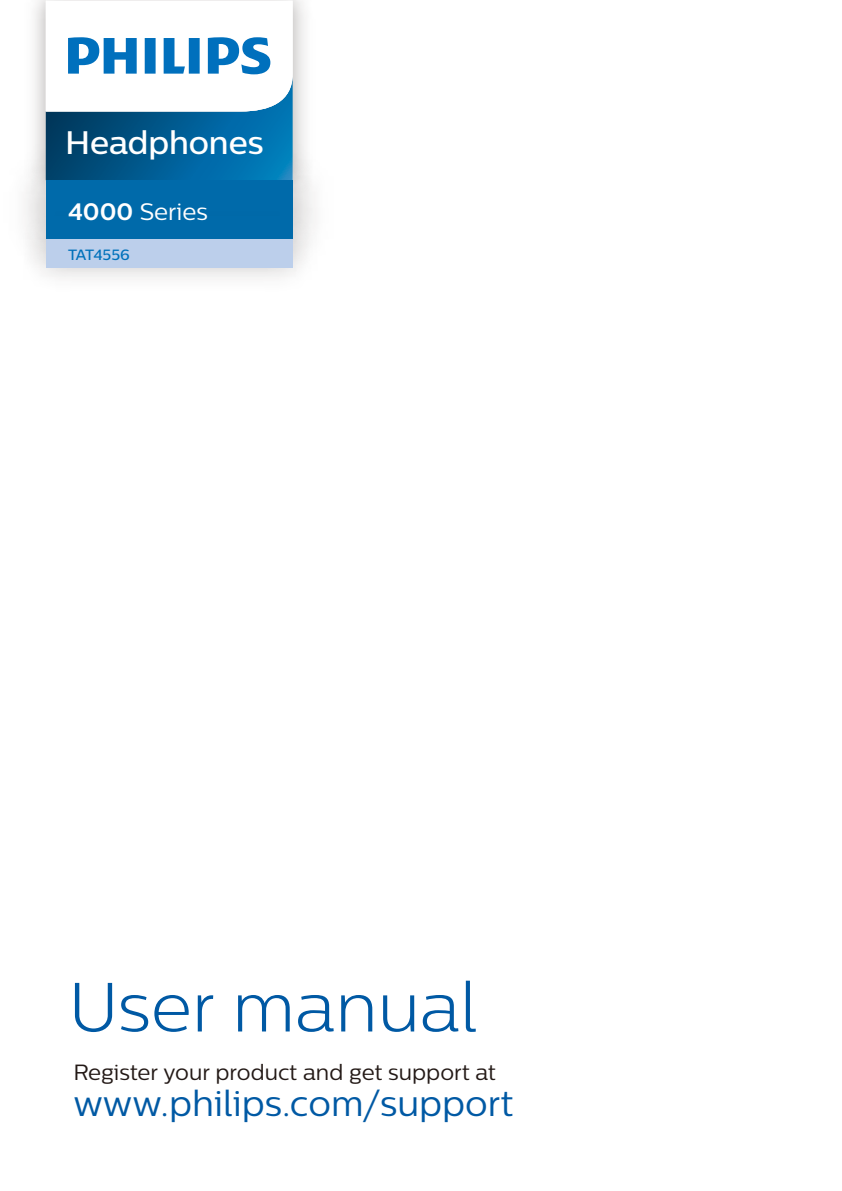
<style>
.page{position:relative;width:842px;height:1191px;background:#fff}
.page>*{position:absolute;margin:0;border:0;box-sizing:border-box;transform-origin:0 0}
.t1{font:300 69.4px "Centrale Sans";color:#0059a4}
.t2{font:36px "Centrale Sans";color:#0059a4}
.t3{font:500 32.6px "Centrale Sans";letter-spacing:-.005em;color:#fff}
.t4{font:23.8px "Centrale Sans";color:#fff}
.t5{font:22px "Centrale Sans";color:#231916}
.t6{font:500 14.8px "Centrale Sans";letter-spacing:-.025em;color:#0071bb}
.s1{font-weight:700}
</style>
<div class="page">
<img style="left:34px;top:0;width:271px;height:127px">
<svg style="left:46px;top:1px;width:247px;height:126px"></svg>
<img style="left:25px;top:127px;width:288px;height:74px">
<div style="left:46px;top:180px;width:247px;height:58px;background:#006aaa"></div>
<div style="left:46px;top:238px;width:247px;height:30px;background:#bccfeb"></div>
<h3 class="t3" style="left:65px;top:123px;width:200px">Headphones</h3>
<p class="t4" style="left:68px;top:197px;width:141px"><span class="s1">4000</span> Series</p>
<p class="t6" style="left:68px;top:246px;width:63px">TAT4556</p>
<h1 class="t1" style="left:69px;top:967px;width:411px">User manual</h1>
<p class="t5" style="left:73px;top:1059px;width:424px">Register your product and get support at</p>
<h2 class="t2" style="left:73px;top:1082px;width:441px">www.philips.com/support</h2>
</div>
